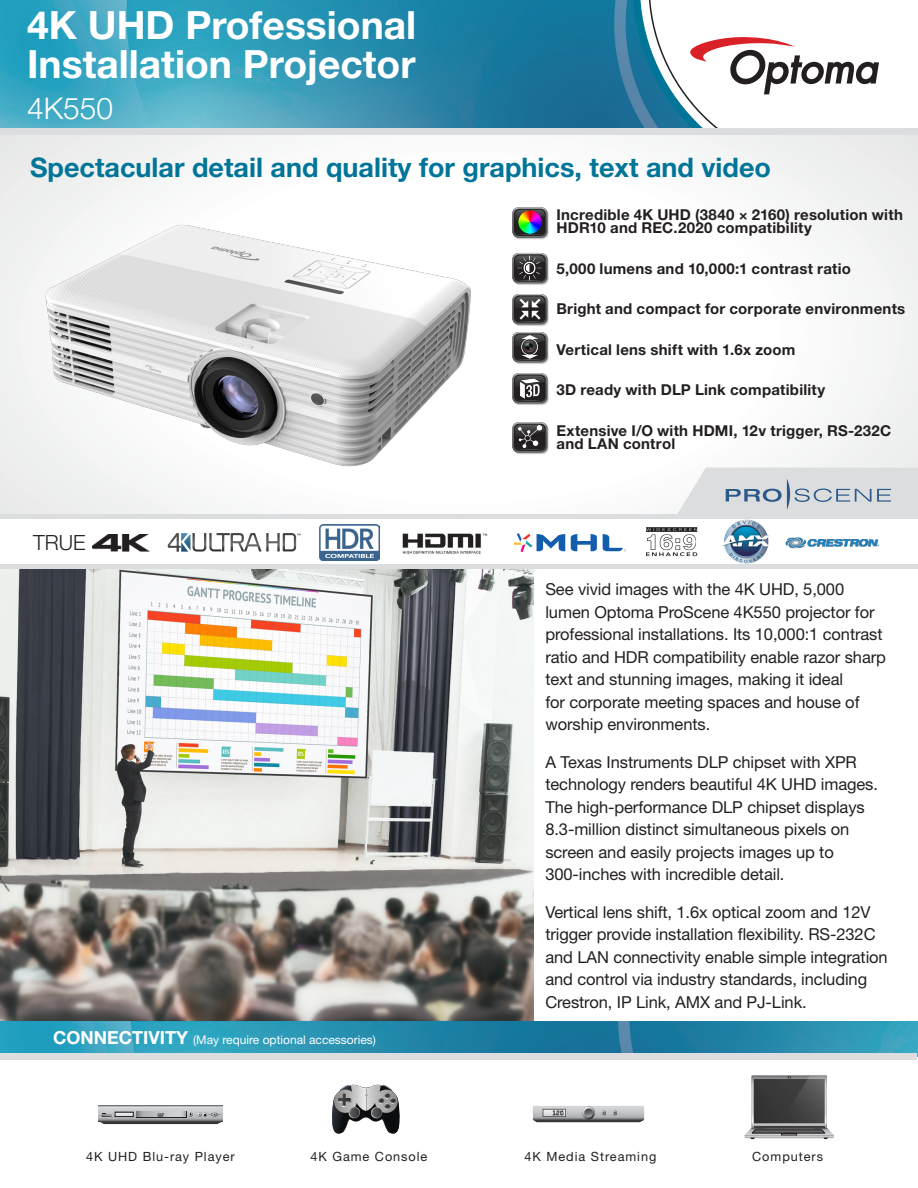
<style>
.page{position:relative;width:918px;height:1188px;background:#fff}
.page>*{position:absolute;margin:0;border:0;box-sizing:border-box;transform-origin:0 0}
.t1{font:700 39px/39px "Helvetica Neue LT Std";color:#fff}
.t2{font:300 30px "Helvetica Neue LT Std";color:#fff}
.t3{font:700 27px "Helvetica Neue LT Std";color:#007598}
.t4{font:300 21px "Helvetica Neue LT Std";color:#231f20}
.t5{font:16.65px "Helvetica Neue";color:#231f20}
.t6{font:16.5px/22.5px "Helvetica Neue LT Std";letter-spacing:-.005em;color:#231f20}
.t7{font:700 15px/13.5px "Helvetica Neue LT Std";letter-spacing:.015em;color:#231f20}
.t8{font:12.75px "Helvetica Neue LT Std";letter-spacing:.075em;color:#231f20}
.t9{font:12px "Helvetica Neue LT Std";color:#fff}
.s1{font-weight:700;font-size:18px}
</style>
<div class="page">
<img style="left:0;top:566px;width:534px;height:456px">
<hr style="left:1px;top:564px;width:917px;height:4px;background:#dcdddf">
<img style="left:0;top:0;width:632px;height:128px">
<svg style="left:632px;top:0;width:16px;height:128px"></svg>
<svg style="left:648px;top:0;width:270px;height:130px"></svg>
<svg style="left:690px;top:36px;width:189px;height:58px"></svg>
<div style="left:0;top:128px;width:917px;height:7px;background:#dcdddf"></div>
<div style="left:0;top:135px;width:918px;height:381px;background:linear-gradient(to bottom,#f8f8f8,#fdfefe)"></div>
<hr style="left:1px;top:515px;width:917px;height:4px;background:#dcdddf">
<img style="left:0;top:1022px;width:918px;height:34px">
<div style="left:1px;top:1053px;width:916px;height:7px;background:#dcdddf"></div>
<svg style="left:744px;top:1075px;width:90px;height:64px"></svg>
<svg style="left:99px;top:1106px;width:124px;height:6px"></svg>
<svg style="left:136px;top:1111px;width:50px;height:1px"></svg>
<svg style="left:99px;top:1112px;width:124px;height:12px"></svg>
<hr style="left:115px;top:1112px;width:18px;height:4px;background:#e3e4e6">
<div style="left:115px;top:1112px;width:19px;height:5px;border:1px solid #231f20"></div>
<svg style="left:332px;top:1085px;width:68px;height:49px"></svg>
<img style="left:532px;top:1106px;width:113px;height:17px">
<img style="left:0;top:187px;width:484px;height:328px">
<img style="left:646px;top:527px;width:52px;height:30px">
<img style="left:403px;top:533px;width:85px;height:21px">
<img style="left:92px;top:534px;width:57px;height:17px">
<img style="left:319px;top:524px;width:61px;height:37px">
<svg style="left:168px;top:533px;width:133px;height:19px"></svg>
<img style="left:515px;top:533px;width:111px;height:18px">
<img style="left:785px;top:537px;width:93px;height:12px">
<img style="left:723px;top:519px;width:47px;height:45px">
<div style="left:514px;top:424px;width:35px;height:31px;background:#f5f7f7;border-radius:6px"></div>
<svg style="left:514px;top:424px;width:35px;height:30px"></svg>
<svg style="left:513px;top:423px;width:35px;height:31px"></svg>
<svg style="left:513px;top:423px;width:35px;height:30px"></svg>
<div style="left:513px;top:422px;width:34px;height:31px;background:#6f6f70;border-radius:6px"></div>
<svg style="left:512px;top:422px;width:35px;height:30px"></svg>
<img style="left:519px;top:426px;width:23px;height:22px">
<div style="left:514px;top:334px;width:35px;height:31px;background:#fff;border-radius:6px"></div>
<svg style="left:514px;top:334px;width:35px;height:30px"></svg>
<svg style="left:513px;top:333px;width:35px;height:31px"></svg>
<svg style="left:513px;top:333px;width:35px;height:30px"></svg>
<div style="left:513px;top:332px;width:34px;height:31px;background:#818182;border-radius:6px"></div>
<svg style="left:512px;top:332px;width:35px;height:30px"></svg>
<div style="left:514px;top:255px;width:35px;height:31px;background:#fff;border-radius:6px"></div>
<svg style="left:514px;top:255px;width:35px;height:30px"></svg>
<svg style="left:513px;top:254px;width:35px;height:31px"></svg>
<svg style="left:513px;top:253px;width:35px;height:31px"></svg>
<svg style="left:512px;top:253px;width:35px;height:30px"></svg>
<img style="left:517px;top:256px;width:25px;height:24px">
<div style="left:514px;top:209px;width:35px;height:31px;background:#f5f7f7;border-radius:6px"></div>
<svg style="left:514px;top:209px;width:35px;height:30px"></svg>
<div style="left:513px;top:208px;width:35px;height:31px;background:#cbc9c9;border-radius:6px"></div>
<svg style="left:513px;top:208px;width:35px;height:30px"></svg>
<svg style="left:512px;top:207px;width:35px;height:31px"></svg>
<img style="left:518px;top:210px;width:23px;height:23px">
<div style="left:514px;top:296px;width:35px;height:31px;background:#fff;border-radius:6px"></div>
<svg style="left:514px;top:296px;width:35px;height:30px"></svg>
<svg style="left:513px;top:295px;width:35px;height:31px"></svg>
<svg style="left:513px;top:295px;width:35px;height:30px"></svg>
<div style="left:513px;top:294px;width:34px;height:31px;background:#878787;border-radius:6px"></div>
<svg style="left:512px;top:294px;width:35px;height:30px"></svg>
<img style="left:516px;top:295px;width:27px;height:27px">
<div style="left:514px;top:375px;width:35px;height:31px;background:#f8f8f8;border-radius:6px"></div>
<svg style="left:514px;top:375px;width:35px;height:30px"></svg>
<svg style="left:513px;top:374px;width:35px;height:31px"></svg>
<svg style="left:513px;top:374px;width:35px;height:30px"></svg>
<div style="left:513px;top:373px;width:34px;height:31px;background:#7b7c7c;border-radius:6px"></div>
<svg style="left:512px;top:373px;width:35px;height:30px"></svg>
<img style="left:517px;top:376px;width:25px;height:25px">
<svg style="left:676px;top:467px;width:242px;height:48px"></svg>
<h1 class="t1" style="left:27px;top:5px;width:391px">4K UHD Professional<br>Installation Projector</h1>
<h2 class="t2" style="left:27px;top:90px;width:88px">4K550</h2>
<h3 class="t3" style="left:30px;top:150px;width:742px">Spectacular detail and quality for graphics, text and video</h3>
<p class="t4" style="left:33px;top:529px;width:54px">TRUE</p>
<p class="t9" style="left:53px;top:1032px;width:324px"><span class="s1">CONNECTIVITY</span> (May require optional accessories)</p>
<p class="t7" style="left:556px;top:208px;width:348px">Incredible 4K UHD (3840 × 2160) resolution with<br>HDR10 and REC.2020 compatibility</p>
<p class="t7" style="left:556px;top:262px;width:296px">5,000 lumens and 10,000:1 contrast ratio</p>
<p class="t7" style="left:556px;top:302px;width:350px">Bright and compact for corporate environments</p>
<p class="t7" style="left:556px;top:343px;width:240px">Vertical lens shift with 1.6x zoom</p>
<p class="t7" style="left:556px;top:383px;width:270px">3D ready with DLP Link compatibility</p>
<p class="t7" style="left:556px;top:424px;width:336px">Extensive I/O with HDMI, 12v trigger, RS-232C and LAN control</p>
<p class="t6" style="left:545px;top:578px;width:342px">See vivid images with the 4K UHD, 5,000 lumen Optoma ProScene 4K550 projector for professional installations. Its 10,000:1 contrast ratio and HDR compatibility enable razor sharp text and stunning images, making it ideal<br>for corporate meeting spaces and house of worship environments.</p>
<p class="t6" style="left:545px;top:750px;width:334px">A Texas Instruments DLP chipset with XPR technology renders beautiful 4K UHD images.<br>The high-performance DLP chipset displays 8.3-million distinct simultaneous pixels on screen and easily projects images up to 300-inches with incredible detail.</p>
<p class="t6" style="left:545px;top:901px;width:344px">Vertical lens shift, 1.6x optical zoom and 12V trigger provide installation flexibility. RS-232C and LAN connectivity enable simple integration and control via industry standards, including Crestron, IP Link, AMX and PJ-Link.</p>
<p class="t5" style="left:340px;top:1139px;width:51px">Game</p>
<p class="t8" style="left:752px;top:1149px;width:72px">Computers</p>
<p class="t8" style="left:525px;top:1148px;width:133px">4K Media Streaming</p>
<p class="t8" style="left:86px;top:1149px;width:150px">4K UHD Blu-ray Player</p>
<p class="t8" style="left:310px;top:1149px;width:118px">4K Game Console</p>
</div>
